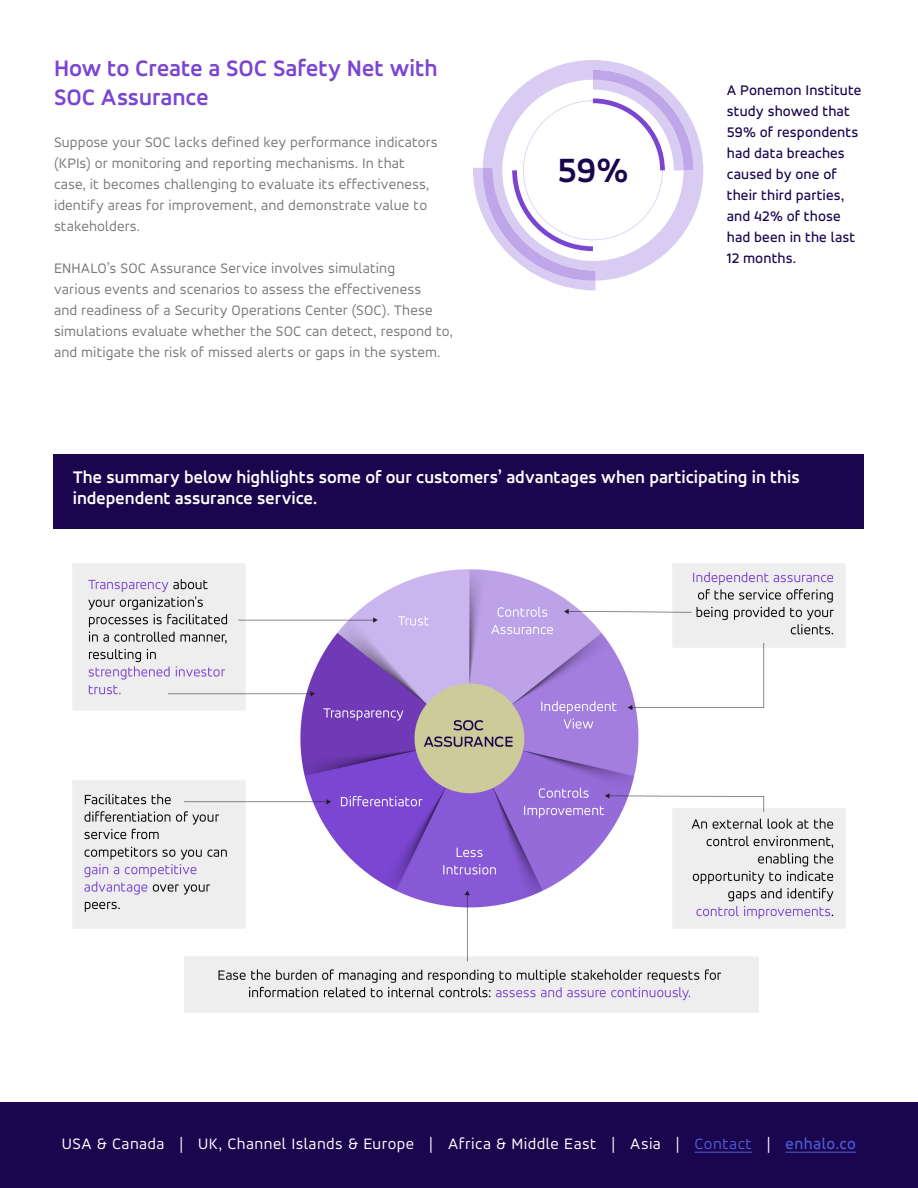
<style>
.page{position:relative;width:918px;height:1188px;background:#fff}
.page>*{position:absolute;margin:0;border:0;box-sizing:border-box;transform-origin:0 0}
.t1{font:700 36px "Accord Alternate";color:#1a054f}
.Header_2{font:700 24px/28.8px "Accord Alternate";color:#7a45d1}
.t2{font:700 18px/21px "Accord Alternate";color:#fff}
.t3{font:16.5px "Accord Alternate";letter-spacing:.03em;color:#fff}
.t4{font:15px/21px "Accord Alternate";letter-spacing:.005em;color:#787878}
.t5{font:500 15px/21px "Accord Alternate";letter-spacing:.01em;color:#1a054f}
.s1{color:#4f5cd6}
.s2{font-weight:500;color:#4f5cd6}
</style>
<div class="page">
<div style="left:53px;top:454px;width:811px;height:76px;background:#1a054f"></div>
<img style="left:72px;top:563px;width:774px;height:450px">
<svg style="left:548px;top:60px;width:155px;height:154px"></svg>
<svg style="left:473px;top:70px;width:221px;height:220px"></svg>
<div style="left:0;top:1102px;width:918px;height:86px;background:#1a054f"></div>
<hr style="left:695px;top:1152px;width:57px;height:1px;background:#4f5cd6">
<hr style="left:786px;top:1152px;width:70px;height:1px;background:#4f5cd6">
<p class="Header_2" style="left:54px;top:54px;width:385px">How to Create a SOC Safety Net with<br>SOC Assurance</p>
<p class="t4" style="left:54px;top:132px;width:385px">Suppose your SOC lacks defined key performance indicators (KPIs) or monitoring and reporting mechanisms. In that case, it becomes challenging to evaluate its effectiveness, identify areas for improvement, and demonstrate value to stakeholders.</p>
<p class="t4" style="left:54px;top:258px;width:400px">ENHALO’s SOC Assurance Service involves simulating<br>various events and scenarios to assess the effectiveness<br>and readiness of a Security Operations Center (SOC). These simulations evaluate whether the SOC can detect, respond to, and mitigate the risk of missed alerts or gaps in the system.</p>
<p class="t1" style="left:557px;top:149px;width:73px">59%</p>
<p class="t5" style="left:727px;top:79px;width:136px">A Ponemon Institute study showed that<br>59% of respondents had data breaches caused by one of their third parties, and 42% of those had been in the last<br>12 months.</p>
<p class="t2" style="left:73px;top:466px;width:728px">The summary below highlights some of our customers’ advantages when participating in this independent assurance service.</p>
<p class="t3" style="left:62px;top:1134px;width:796px">USA &amp; Canada | UK, Channel Islands &amp; Europe | Africa &amp; Middle East | Asia | <span class="s1">Contact</span> | <span class="s2">enhalo.co</span></p>
</div>
